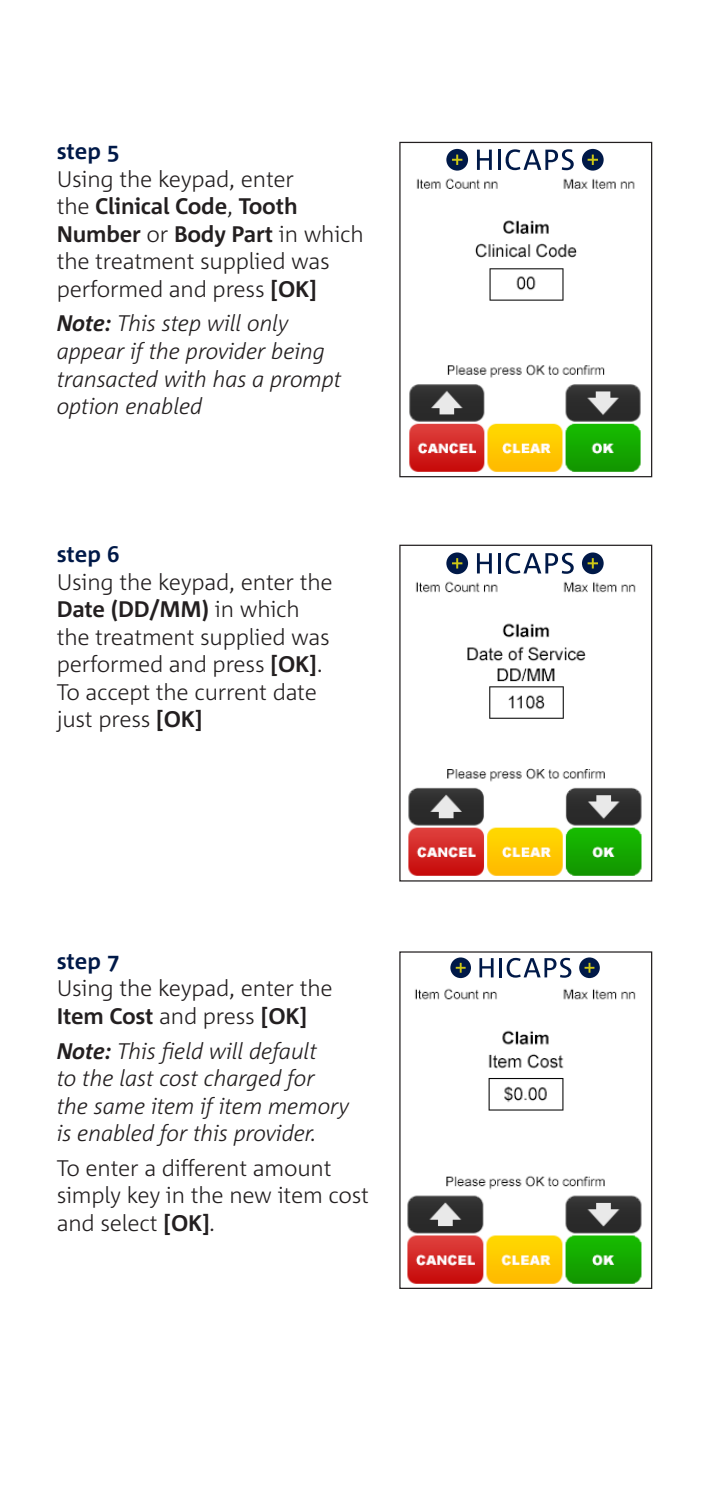
<style>
.page{position:relative;width:709px;height:1489px;background:#fff}
.page>*{position:absolute;margin:0;border:0;box-sizing:border-box;transform-origin:0 0}
.t1{font:300 22.5px/27.5px "Corpid";letter-spacing:-.01em;color:#231f20}
.t2{font:italic 300 22.5px/27.5px "Corpid";letter-spacing:-.01em;color:#231f20}
.t3{font:700 22.5px "Corpid";color:#001948}
.s1{font-weight:700}
.s2{font-style:italic}
</style>
<div class="page">
<img style="left:407px;top:988px;width:235px;height:296px">
<div style="left:399px;top:951px;width:253px;height:337px;border:1px solid #231f20"></div>
<div style="left:401px;top:952px;width:247px;height:30px;background:#fff"></div>
<svg style="left:479px;top:958px;width:14px;height:19px"></svg>
<hr style="left:499px;top:958px;width:3px;height:19px;background:#001948">
<svg style="left:506px;top:957px;width:65px;height:20px"></svg>
<div style="left:450px;top:957px;width:21px;height:21px;background:#001948;border-radius:50%"></div>
<svg style="left:456px;top:962px;width:9px;height:10px"></svg>
<div style="left:579px;top:957px;width:21px;height:21px;background:#001948;border-radius:50%"></div>
<svg style="left:584px;top:962px;width:10px;height:10px"></svg>
<img style="left:409px;top:178px;width:232px;height:294px">
<div style="left:399px;top:142px;width:253px;height:335px;border:1px solid #231f20"></div>
<img style="left:408px;top:581px;width:234px;height:295px">
<div style="left:399px;top:544px;width:253px;height:337px;border:1px solid #231f20"></div>
<svg style="left:477px;top:150px;width:15px;height:20px"></svg>
<hr style="left:498px;top:150px;width:2px;height:20px;background:#001948">
<svg style="left:505px;top:149px;width:68px;height:21px"></svg>
<div style="left:446px;top:149px;width:22px;height:22px;background:#001948;border-radius:50%"></div>
<svg style="left:452px;top:154px;width:10px;height:11px"></svg>
<div style="left:582px;top:149px;width:21px;height:22px;background:#001948;border-radius:50%"></div>
<svg style="left:587px;top:154px;width:11px;height:11px"></svg>
<svg style="left:477px;top:553px;width:15px;height:20px"></svg>
<hr style="left:498px;top:553px;width:2px;height:20px;background:#001948">
<svg style="left:505px;top:553px;width:68px;height:21px"></svg>
<div style="left:446px;top:552px;width:22px;height:22px;background:#001948;border-radius:50%"></div>
<svg style="left:452px;top:558px;width:10px;height:10px"></svg>
<div style="left:582px;top:552px;width:21px;height:22px;background:#001948;border-radius:50%"></div>
<svg style="left:587px;top:558px;width:11px;height:10px"></svg>
<p class="t3" style="left:57px;top:139px;width:64px">step 5</p>
<p class="t1" style="left:57px;top:165px;width:308px">Using the keypad, enter<br>the <span class="s1">Clinical Code</span>, <span class="s1">Tooth<br>Number</span> or <span class="s1">Body Part</span> in which the treatment supplied was performed and press <span class="s1">[OK]</span></p>
<p class="t2" style="left:57px;top:310px;width:286px"><span class="s1">Note:</span> This step will only appear if the provider being transacted with has a prompt option enabled</p>
<p class="t3" style="left:57px;top:542px;width:64px">step 6</p>
<p class="t1" style="left:57px;top:568px;width:277px">Using the keypad, enter the<br><span class="s1">Date (DD/MM)</span> in which the treatment supplied was performed and press <span class="s1">[OK]</span>.<br>To accept the current date just press <span class="s1">[OK]</span></p>
<p class="t3" style="left:57px;top:948px;width:64px">step 7</p>
<p class="t1" style="left:57px;top:975px;width:277px">Using the keypad, enter the<br><span class="s1">Item Cost</span> and press <span class="s1">[OK]</span></p>
<p class="t2" style="left:57px;top:1037px;width:294px"><span class="s1">Note:</span> This field will default<br>to the last cost charged for the same item if item memory is enabled for this provider.</p>
<p class="t1" style="left:57px;top:1154px;width:314px">To enter a different amount simply key in the new item cost and select <span class="s1">[OK]</span><span class="s2">.</span></p>
</div>
